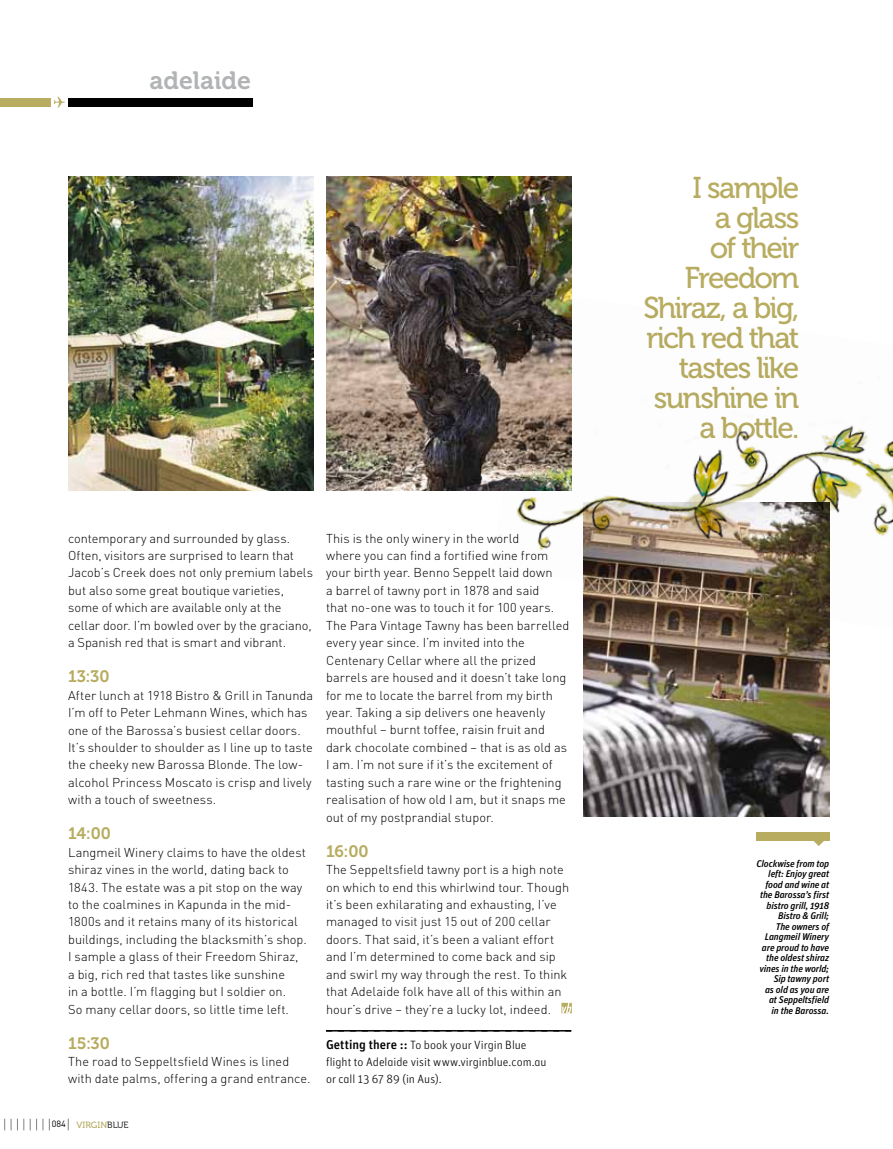
<style>
.page{position:relative;width:893px;height:1149px;background:#fff}
.page>*{position:absolute;margin:0;border:0;box-sizing:border-box;transform-origin:0 0}
.t1{font:30px/30px "Museo 500";letter-spacing:-.06em;color:#b8ac61;text-align:right}
.t2{font:24.9px "Museo 700";color:#b1b3b4}
.t3{font:16.5px "Museo 700";letter-spacing:-.005em;color:#b8ac61}
.t4{font:300 12.75px/17.4px "Din TP";letter-spacing:.005em;color:#000}
.t5{font:300 12px/17.4px "Unit TP";color:#000}
.t6{font:italic 500 9.75px/10.5px "Unit TP";letter-spacing:-.015em;color:#000;text-align:right}
.t7{font:9px "Museo 500";color:#b8ac61}
.t8{font:9px "Din TP";color:#000}
.s1{font-weight:500;font-size:12.75px}
.s2{font-family:"Museo 300";color:#000}
</style>
<div class="page">
<svg style="left:11px;top:1118px;width:7px;height:11px"></svg>
<svg style="left:24px;top:1118px;width:13px;height:11px"></svg>
<svg style="left:43px;top:1118px;width:7px;height:11px"></svg>
<svg style="left:326px;top:1030px;width:245px;height:1px"></svg>
<svg style="left:54px;top:97px;width:11px;height:11px"></svg>
<div style="left:68px;top:98px;width:184px;height:8px;background:#000"></div>
<div style="left:0;top:98px;width:50px;height:8px;background:#b8ac61"></div>
<img style="left:326px;top:176px;width:245px;height:314px">
<img style="left:584px;top:629px;width:245px;height:187px">
<div style="left:756px;top:832px;width:73px;height:8px;background:#b8ac61"></div>
<svg style="left:813px;top:840px;width:12px;height:5px"></svg>
<img style="left:68px;top:176px;width:245px;height:314px">
<img style="left:491px;top:290px;width:402px;height:339px">
<svg style="left:561px;top:1002px;width:11px;height:10px"></svg>
<h2 class="t2" style="left:150px;top:67px;width:103px">adelaide</h2>
<p class="t4" style="left:68px;top:529px;width:247px">contemporary and surrounded by glass.<br>Often, visitors are surprised to learn that Jacob’s Creek does not only premium labels but also some great boutique varieties, some of which are available only at the cellar door. I’m bowled over by the graciano, a Spanish red that is smart and vibrant.</p>
<p class="t3" style="left:68px;top:667px;width:43px">13:30</p>
<p class="t4" style="left:68px;top:686px;width:247px">After lunch at 1918 Bistro &amp; Grill in Tanunda I’m off to Peter Lehmann Wines, which has one of the Barossa’s busiest cellar doors.<br>It’s shoulder to shoulder as I line up to taste the cheeky new Barossa Blonde. The low&shy;alcohol Princess Moscato is crisp and lively with a touch of sweetness.</p>
<p class="t3" style="left:68px;top:824px;width:44px">14:00</p>
<p class="t4" style="left:68px;top:843px;width:240px">Langmeil Winery claims to have the oldest shiraz vines in the world, dating back to 1843. The estate was a pit stop on the way to the coalmines in Kapunda in the mid-1800s and it retains many of its historical buildings, including the blacksmith’s shop.<br>I sample a glass of their Freedom Shiraz, a big, rich red that tastes like sunshine<br>in a bottle. I’m flagging but I soldier on.<br>So many cellar doors, so little time left.</p>
<p class="t3" style="left:68px;top:1033px;width:43px">15:30</p>
<p class="t4" style="left:68px;top:1052px;width:244px">The road to Seppeltsfield Wines is lined with date palms, offering a grand entrance.</p>
<p class="t4" style="left:326px;top:529px;width:245px">This is the only winery in the world<br>where you can find a fortified wine from your birth year. Benno Seppelt laid down<br>a barrel of tawny port in 1878 and said<br>that no-one was to touch it for 100 years.<br>The Para Vintage Tawny has been barrelled every year since. I’m invited into the Centenary Cellar where all the prized barrels are housed and it doesn’t take long for me to locate the barrel from my birth year. Taking a sip delivers one heavenly mouthful – burnt toffee, raisin fruit and dark chocolate combined – that is as old as I am. I’m not sure if it’s the excitement of tasting such a rare wine or the frightening realisation of how old I am, but it snaps me out of my postprandial stupor.</p>
<p class="t3" style="left:326px;top:841px;width:44px">16:00</p>
<p class="t4" style="left:326px;top:860px;width:245px">The Seppeltsfield tawny port is a high note on which to end this whirlwind tour. Though it’s been exhilarating and exhausting, I’ve managed to visit just 15 out of 200 cellar doors. That said, it’s been a valiant effort and I’m determined to come back and sip and swirl my way through the rest. To think that Adelaide folk have all of this within an hour’s drive – they’re a lucky lot, indeed.</p>
<p class="t5" style="left:326px;top:1035px;width:222px"><span class="s1">Getting there ::</span> To book your Virgin Blue flight to Adelaide visit www.virginblue.com.au or call 13 67 89 (in Aus).</p>
<p class="t8" style="left:52px;top:1117px;width:16px">084</p>
<p class="t7" style="left:77px;top:1119px;width:54px">VIRGIN<span class="s2">BLUE</span></p>
<h1 class="t1" style="left:643px;top:173px;width:157px">I sample<br>a glass<br>of their<br>Freedom<br>Shiraz, a big, rich red that tastes like sunshine in a bottle.</h1>
<p class="t6" style="left:756px;top:857px;width:74px">Clockwise from top left: Enjoy great food and wine at the Barossa’s first bistro grill, 1918<br>Bistro &amp; Grill;<br>The owners of<br>Langmeil Winery are proud to have the oldest shiraz vines in the world;<br>Sip tawny port<br>as old as you are at Seppeltsfield<br>in the Barossa.</p>
</div>
